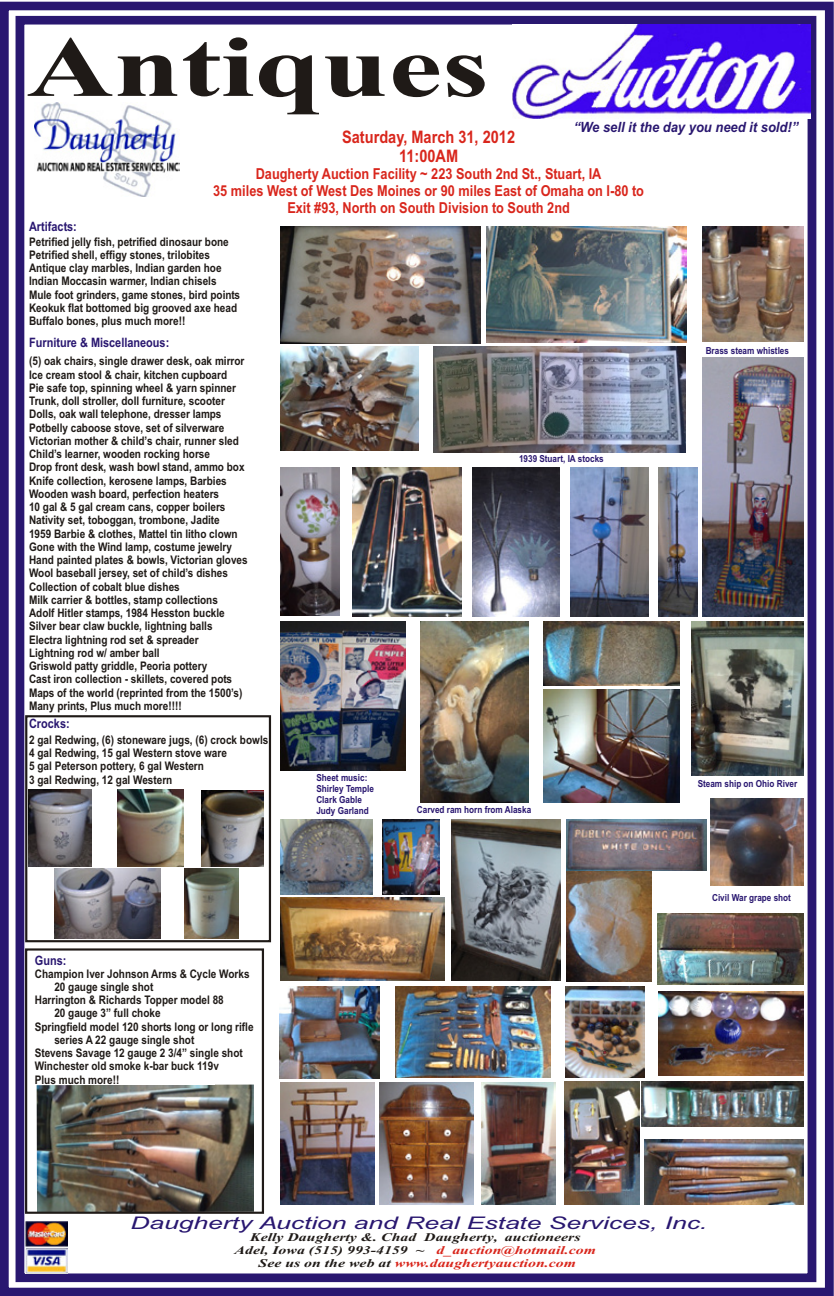
<style>
.page{position:relative;width:834px;height:1296px;background:#fff}
.page>*{position:absolute;margin:0;border:0;box-sizing:border-box;transform-origin:0 0}
.t1{font:700 86.1px "Times New Roman";color:#1f1a17;scale:1.4 1}
.t2{font:italic 17.4px "Arial";color:#291770;scale:1.52 1}
.t3{font:700 17.1px/19.2px "Arial";color:#d9261c;text-align:center;scale:.84 1}
.t4{font:700 15px/16.8px "Arial";color:#d9261c;text-align:center;scale:.84 1}
.t5{font:italic 700 14.1px "Arial";color:#291770;scale:.92 1}
.t6{font:700 12.9px "Arial";color:#291770;scale:.84 1}
.t7{font:700 12px/13.2px "Arial";color:#1f1a17;scale:.84 1}
.t8{font:italic 700 11.7px/12.9px "Times New Roman";color:#1f1a17;scale:1.34 1}
.t9{font:italic 700 11.7px "Times New Roman";color:#d9261c;scale:1.34 1}
.t10{font:700 9.6px/10.8px "Arial";color:#291770;scale:.84 1}
.s1{color:#1f1a17}
</style>
<div class="page">
<img style="left:37px;top:1085px;width:217px;height:126px">
<div style="left:25px;top:948px;width:239px;height:266px;border:2px solid #1f1a17"></div>
<div style="left:16px;top:16px;width:800px;height:1266px;border:9px solid #291770"></div>
<div style="left:0;top:2px;width:833px;height:1294px;border:9px solid #291770"></div>
<img style="left:512px;top:24px;width:298px;height:94px">
<img style="left:35px;top:103px;width:145px;height:94px">
<img style="left:25px;top:1220px;width:42px;height:53px">
<img style="left:702px;top:358px;width:101px;height:259px">
<img style="left:382px;top:820px;width:58px;height:74px">
<img style="left:280px;top:1083px;width:95px;height:121px">
<img style="left:543px;top:689px;width:136px;height:113px">
<img style="left:481px;top:1082px;width:75px;height:122px">
<img style="left:379px;top:1083px;width:94px;height:121px">
<img style="left:352px;top:468px;width:109px;height:148px">
<img style="left:280px;top:468px;width:59px;height:148px">
<img style="left:280px;top:986px;width:99px;height:93px">
<img style="left:433px;top:346px;width:252px;height:106px">
<img style="left:703px;top:226px;width:100px;height:116px">
<img style="left:472px;top:468px;width:87px;height:149px">
<img style="left:421px;top:621px;width:108px;height:181px">
<img style="left:566px;top:820px;width:140px;height:50px">
<img style="left:280px;top:820px;width:92px;height:75px">
<img style="left:658px;top:468px;width:39px;height:148px">
<img style="left:570px;top:468px;width:79px;height:149px">
<img style="left:280px;top:621px;width:125px;height:149px">
<img style="left:280px;top:346px;width:139px;height:104px">
<img style="left:644px;top:1139px;width:159px;height:65px">
<img style="left:280px;top:226px;width:200px;height:117px">
<img style="left:567px;top:872px;width:84px;height:109px">
<img style="left:710px;top:798px;width:93px;height:88px">
<img style="left:565px;top:986px;width:79px;height:92px">
<img style="left:543px;top:621px;width:136px;height:65px">
<img style="left:564px;top:1081px;width:75px;height:123px">
<img style="left:487px;top:226px;width:199px;height:116px">
<img style="left:657px;top:914px;width:146px;height:71px">
<img style="left:658px;top:991px;width:145px;height:85px">
<img style="left:642px;top:1081px;width:161px;height:46px">
<img style="left:691px;top:621px;width:112px;height:155px">
<img style="left:452px;top:819px;width:108px;height:162px">
<img style="left:280px;top:898px;width:164px;height:83px">
<img style="left:395px;top:986px;width:156px;height:91px">
<img style="left:29px;top:789px;width:63px;height:78px">
<img style="left:118px;top:789px;width:66px;height:78px">
<img style="left:184px;top:869px;width:54px;height:70px">
<img style="left:54px;top:869px;width:106px;height:70px">
<img style="left:202px;top:790px;width:62px;height:77px">
<div style="left:25px;top:715px;width:246px;height:227px;border:2px solid #1f1a17"></div>
<h1 class="t1" style="left:27px;top:10px;width:332px">Antiques</h1>
<h3 class="t3" style="left:342px;top:129px;width:207px">Saturday, March 31, 2012<br>11:00AM</h3>
<p class="t4" style="left:213px;top:167px;width:514px">Daugherty Auction Facility ~ 223 South 2nd St., Stuart, IA<br>35 miles West of West Des Moines or 90 miles East of Omaha on I-80 to<br>Exit #93, North on South Division to South 2nd</p>
<p class="t5" style="left:574px;top:118px;width:245px">“We sell it the day you need it sold!”</p>
<p class="t6" style="left:29px;top:218px;width:58px">Artifacts:</p>
<p class="t7" style="left:29px;top:236px;width:253px">Petrified jelly fish, petrified dinosaur bone Petrified shell, effigy stones, trilobites Antique clay marbles, Indian garden hoe Indian Moccasin warmer, Indian chisels Mule foot grinders, game stones, bird points Keokuk flat bottomed big grooved axe head Buffalo bones, plus much more!!</p>
<p class="t7" style="left:29px;top:356px;width:262px">(5) oak chairs, single drawer desk, oak mirror Ice cream stool &amp; chair, kitchen cupboard<br>Pie safe top, spinning wheel &amp; yarn spinner Trunk, doll stroller, doll furniture, scooter Dolls, oak wall telephone, dresser lamps Potbelly caboose stove, set of silverware Victorian mother &amp; child’s chair, runner sled Child’s learner, wooden rocking horse<br>Drop front desk, wash bowl stand, ammo box Knife collection, kerosene lamps, Barbies Wooden wash board, perfection heaters<br>10 gal &amp; 5 gal cream cans, copper boilers Nativity set, toboggan, trombone, Jadite<br>1959 Barbie &amp; clothes, Mattel tin litho clown Gone with the Wind lamp, costume jewelry Hand painted plates &amp; bowls, Victorian gloves Wool baseball jersey, set of child’s dishes Collection of cobalt blue dishes<br>Milk carrier &amp; bottles, stamp collections<br>Adolf Hitler stamps, 1984 Hesston buckle Silver bear claw buckle, lightning balls Electra lightning rod set &amp; spreader<br>Lightning rod w/ amber ball<br>Griswold patty griddle, Peoria pottery<br>Cast iron collection - skillets, covered pots Maps of the world (reprinted from the 1500’s)<br>Many prints, Plus much more!!!!</p>
<p class="t7" style="left:29px;top:734px;width:286px">2 gal Redwing, (6) stoneware jugs, (6) crock bowls 4 gal Redwing, 15 gal Western stove ware<br>5 gal Peterson pottery, 6 gal Western<br>3 gal Redwing, 12 gal Western</p>
<p class="t6" style="left:29px;top:335px;width:168px">Furniture &amp; Miscellaneous:</p>
<p class="t6" style="left:29px;top:715px;width:50px">Crocks:</p>
<p class="t10" style="left:519px;top:454px;width:102px">1939 Stuart, IA stocks</p>
<p class="t10" style="left:316px;top:774px;width:70px">Sheet music:<br>Shirley Temple<br>Clark Gable<br>Judy Garland</p>
<p class="t10" style="left:417px;top:805px;width:138px">Carved ram horn from Alaska</p>
<p class="t6" style="left:35px;top:952px;width:39px">Guns:</p>
<p class="t7" style="left:35px;top:968px;width:257px">Champion Iver Johnson Arms &amp; Cycle Works</p>
<p class="t7" style="left:54px;top:981px;width:119px">20 gauge single shot</p>
<p class="t7" style="left:35px;top:995px;width:226px">Harrington &amp; Richards Topper model 88</p>
<p class="t7" style="left:54px;top:1008px;width:128px">20 gauge 3” full choke</p>
<p class="t7" style="left:35px;top:1021px;width:262px">Springfield model 120 shorts long or long rifle</p>
<p class="t7" style="left:54px;top:1034px;width:168px">series A 22 gauge single shot</p>
<p class="t7" style="left:35px;top:1048px;width:249px">Stevens Savage 12 gauge 2 3/4” single shot</p>
<p class="t7" style="left:35px;top:1061px;width:221px">Winchester old smoke k-bar buck 119v</p>
<p class="t7" style="left:35px;top:1074px;width:102px">Plus much more!!</p>
<p class="t10" style="left:705px;top:346px;width:101px">Brass steam whistles</p>
<p class="t10" style="left:697px;top:780px;width:120px">Steam ship on Ohio River</p>
<p class="t10" style="left:712px;top:893px;width:95px">Civil War grape shot</p>
<h2 class="t2" style="left:130px;top:1212px;width:381px">Daugherty Auction and Real Estate Services, Inc.</h2>
<p class="t8" style="left:235px;top:1232px;width:260px;text-indent:16px">Kelly Daugherty &amp;. Chad Daugherty, auctioneers<br>Adel, Iowa (515) 993-4159 ~</p>
<p class="t9" style="left:258px;top:1256px;width:238px"><span class="s1">See us on the web at</span> www.daughertyauction.com</p>
<p class="t9" style="left:436px;top:1242px;width:121px">d_auction@hotmail.com</p>
</div>
